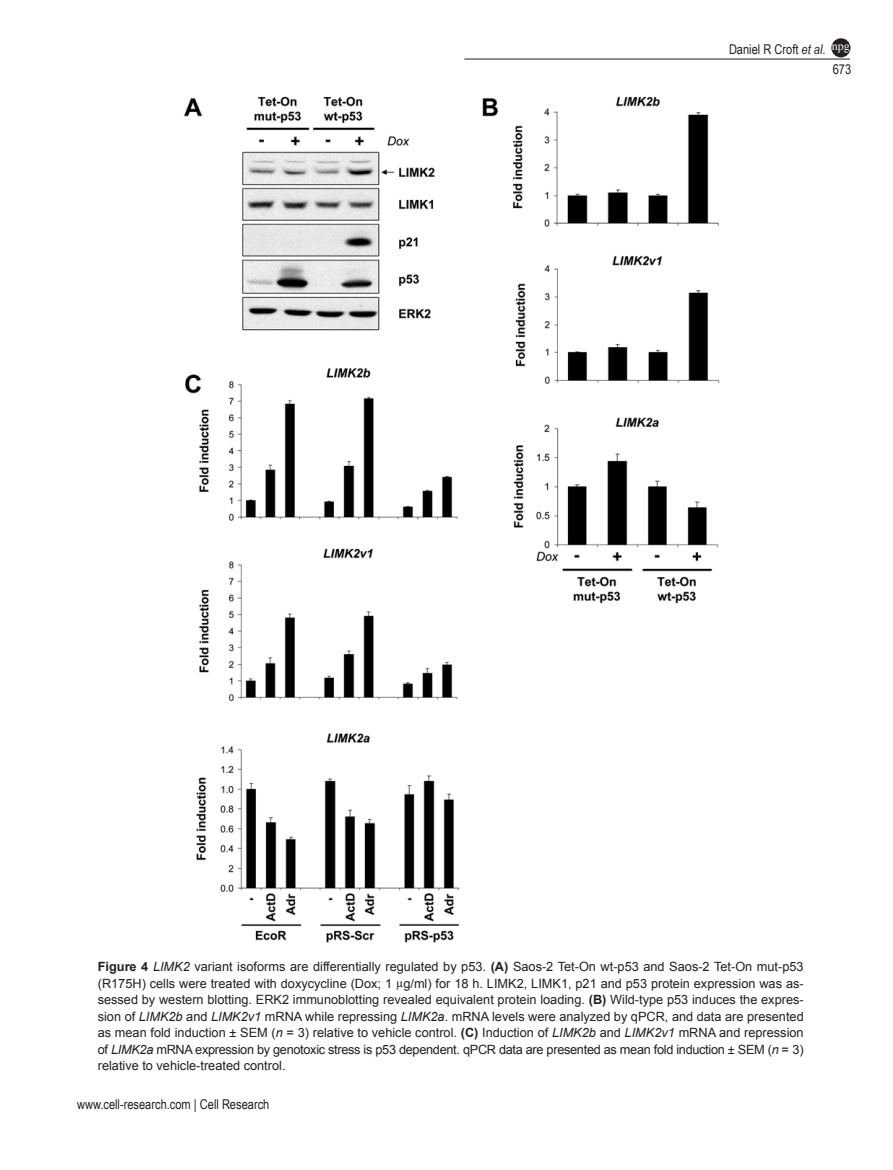
<style>
.page{position:relative;width:893px;height:1170px;background:#fff}
.page>*{position:absolute;margin:0;border:0;box-sizing:border-box;transform-origin:0 0}
.t1{font:13.5px "Arial Narrow";color:#231f20}
.t2{font:12.75px/16.5px "Arial";color:#231f20;text-align:justify}
.t3{font:12px "Times New Roman";color:#fff}
.s1{font-style:italic}
.s2{font-weight:700}
.s3{font-family:"Times New Roman"}
</style>
<div class="page">
<hr style="left:464px;top:59px;width:386px;height:1px;background:#231f20">
<div style="left:832px;top:39px;width:18px;height:18px;background:#231f20;border-radius:50%"></div>
<div style="left:831px;top:38px;width:19px;height:19px;border:2px solid #231f20;border-radius:50%"></div>
<img style="left:183px;top:96px;width:537px;height:847px">
<p class="t1" style="left:729px;top:40px;width:98px">Daniel R Croft <span class="s1">et al</span>.</p>
<p class="t3" style="left:832px;top:38px;width:19px">npg</p>
<p class="t1" style="left:833px;top:59px;width:20px">673</p>
<p class="t2" style="left:98px;top:958px;width:707px"><span class="s2">Figure 4</span> <span class="s1">LIMK2</span> variant isoforms are differentially regulated by p53. <span class="s2">(A)</span> Saos-2 Tet-On wt-p53 and Saos-2 Tet-On mut-p53 (R175H) cells were treated with doxycycline (Dox; 1 <span class="s3">µ</span>g/ml) for 18 h. LIMK2, LIMK1, p21 and p53 protein expression was as&shy;sessed by western blotting. ERK2 immunoblotting revealed equivalent protein loading. <span class="s2">(B)</span> Wild-type p53 induces the expres&shy;sion of <span class="s1">LIMK2b</span> and <span class="s1">LIMK2v1</span> mRNA while repressing <span class="s1">LIMK2a</span>. mRNA levels were analyzed by qPCR, and data are presented as mean fold induction ± SEM (<span class="s1">n</span> = 3) relative to vehicle control. <span class="s2">(C)</span> Induction of <span class="s1">LIMK2b</span> and <span class="s1">LIMK2v1</span> mRNA and repression of <span class="s1">LIMK2a</span> mRNA expression by genotoxic stress is p53 dependent. qPCR data are presented as mean fold induction ± SEM (<span class="s1">n</span> = 3) relative to vehicle-treated control.</p>
<p class="t1" style="left:77px;top:1094px;width:194px">www.cell-research.com | Cell Research</p>
</div>
